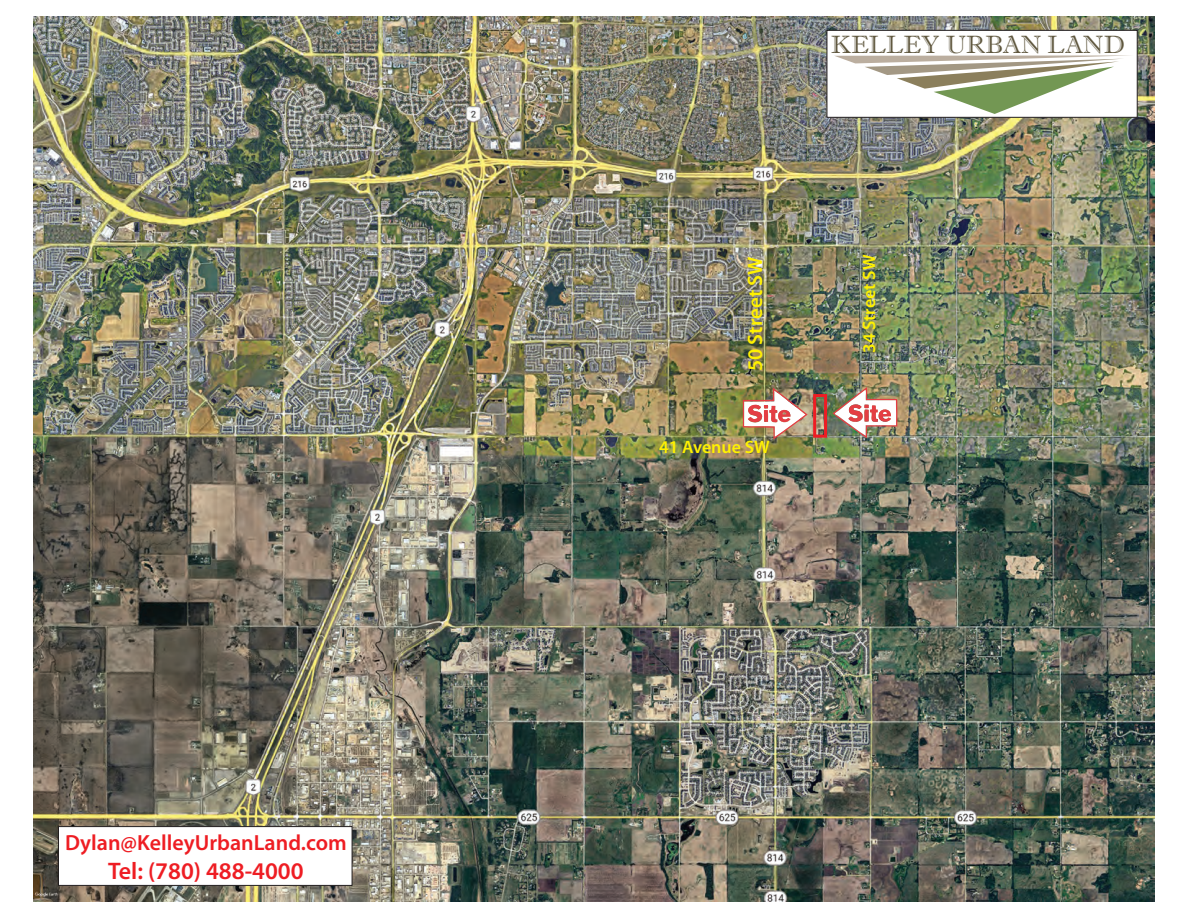
<style>
.page{position:relative;width:1188px;height:918px;background:#fff}
.page>*{position:absolute;margin:0;border:0;box-sizing:border-box;transform-origin:0 0}
.t1{font:25.05px "Imprint MT Shadow";color:#5f573e}
.t2{font:600 24px "Myriad Pro";color:#ee1d23}
.t3{font:600 22.05px "Myriad Pro";color:#ee1d23}
.t4{font:600 21px "Myriad Pro";color:#fff101}
.t5{font:600 18px "Myriad Pro";color:#fff101}
</style>
<div class="page">
<img style="left:33px;top:16px;width:1122px;height:886px">
<div style="left:827px;top:30px;width:311px;height:88px;background:#fff;border:1px solid #231f20"></div>
<svg style="left:834px;top:55px;width:296px;height:59px"></svg>
<div style="left:58px;top:826px;width:294px;height:60px;background:#fff;border:1px solid #231f20"></div>
<img style="left:833px;top:387px;width:64px;height:51px">
<img style="left:743px;top:388px;width:65px;height:52px">
<hr style="left:764px;top:410px;width:4px;height:12px;background:#e43e44">
<div style="left:813px;top:394px;width:14px;height:44px;border:3px solid #ee1d23"></div>
<p class="t3" style="left:65px;top:829px;width:283px">Dylan@KelleyUrbanLand.com</p>
<p class="t2" style="left:108px;top:856px;width:197px">Tel: (780) 488-4000</p>
<p class="t1" style="left:831px;top:30px;width:295px">KELLEY URBAN LAND</p>
<p class="t4" style="left:742px;top:371px;width:116px;rotate:-90deg">50 Street SW</p>
<p class="t5" style="left:659px;top:436px;width:112px">41 Avenue SW</p>
<p class="t5" style="left:858px;top:353px;width:100px;rotate:-90deg">34 Street SW</p>
</div>
